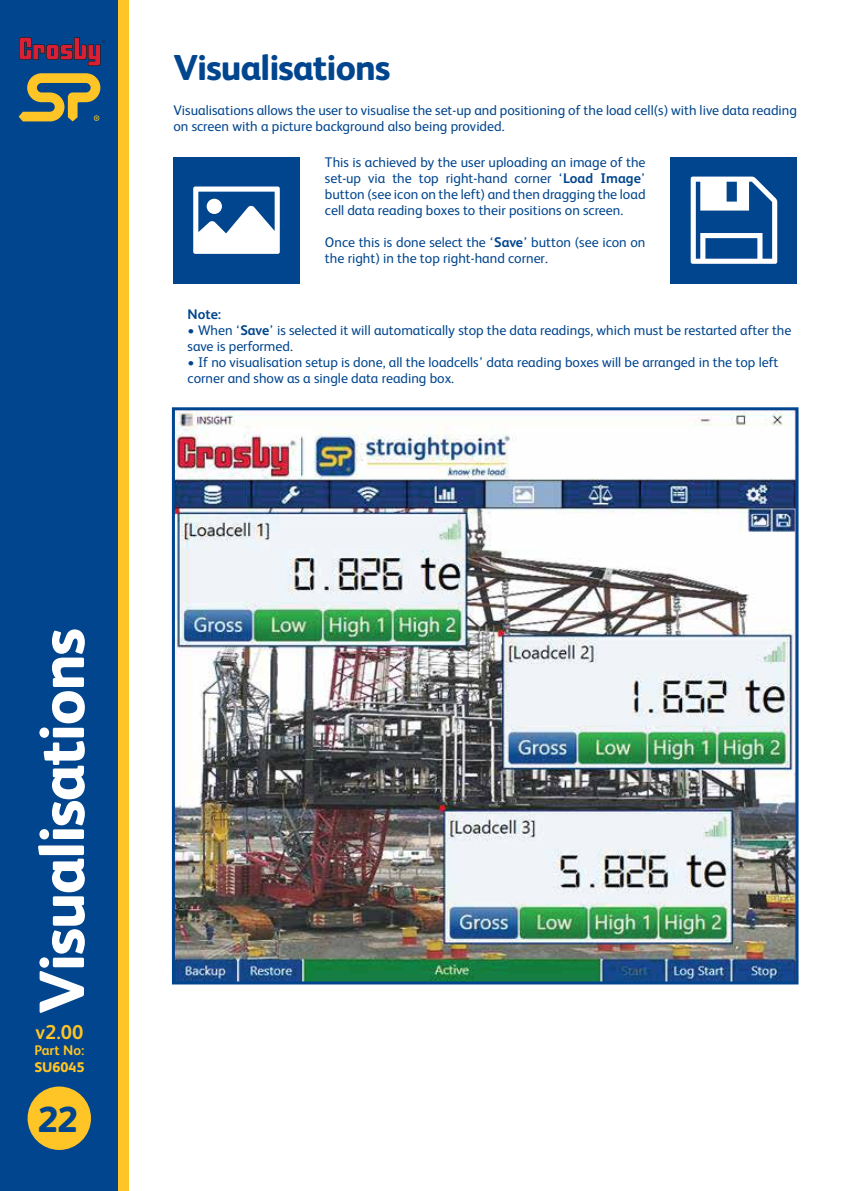
<style>
.page{position:relative;width:842px;height:1191px;background:#fff}
.page>*{position:absolute;margin:0;border:0;box-sizing:border-box;transform-origin:0 0}
.t1{font:800 64px "FS Albert";letter-spacing:-.025em;color:#fff}
.t2{font:800 36px "FS Albert";letter-spacing:-.025em;color:#00458d}
.t3{font:700 20px "FS Albert";color:#ffc425}
.t4{font:14px/16px "FS Albert";color:#00458d}
.t5{font:700 14px "FS Albert";color:#ffc425}
.t6{font:800 14px "FS Albert";color:#ffc425}
.t7{font:700 14px "FS Albert";color:#00458d}
.s1{font-weight:700}
</style>
<div class="page">
<img style="left:176px;top:411px;width:618px;height:569px">
<div style="left:172px;top:407px;width:626px;height:577px;border:3px solid #00458d"></div>
<div style="left:173px;top:157px;width:127px;height:126px;background:#00458d"></div>
<svg style="left:193px;top:186px;width:87px;height:68px"></svg>
<div style="left:671px;top:157px;width:126px;height:126px;background:#00458d"></div>
<svg style="left:691px;top:177px;width:86px;height:87px"></svg>
<div style="left:0;top:0;width:119px;height:1191px;background:#00458d"></div>
<div style="left:119px;top:0;width:10px;height:1191px;background:#ffc425"></div>
<div style="left:28px;top:1086px;width:63px;height:64px;background:#ffc425;border-radius:50%"></div>
<svg style="left:19px;top:73px;width:81px;height:48px"></svg>
<svg style="left:19px;top:37px;width:86px;height:29px"></svg>
<h2 class="t2" style="left:173px;top:46px;width:219px">Visualisations</h2>
<p class="t4" style="left:173px;top:102px;width:625px">Visualisations allows the user to visualise the set-up and positioning of the load cell(s) with live data reading on screen with a picture background also being provided.</p>
<p class="t4" style="left:325px;top:154px;width:322px;text-align:justify">This is achieved by the user uploading an image of the set-up via the top right-hand corner ‘<span class="s1">Load Image</span>’ button (see icon on the left) and then dragging the load cell data reading boxes to their positions on screen.</p>
<p class="t4" style="left:325px;top:234px;width:322px">Once this is done select the ‘<span class="s1">Save</span>’ button (see icon on the right) in the top right-hand corner.</p>
<p class="t7" style="left:188px;top:306px;width:35px">Note:</p>
<p class="t4" style="left:188px;top:322px;width:605px">• When ‘<span class="s1">Save</span>’ is selected it will automatically stop the data readings, which must be restarted after the save is performed.</p>
<p class="t4" style="left:188px;top:354px;width:592px">• If no visualisation setup is done, all the loadcells’ data reading boxes will be arranged in the top left corner and show as a single data reading box.</p>
<h1 class="t1" style="left:24px;top:1014px;width:387px;rotate:-90deg">Visualisations</h1>
<h3 class="t3" style="left:36px;top:1020px;width:49px">v2.00</h3>
<p class="t5" style="left:34px;top:1042px;width:51px">Part No:</p>
<p class="t6" style="left:34px;top:1059px;width:52px">SU6045</p>
<h2 class="t2" style="left:38px;top:1098px;width:42px">22</h2>
</div>
